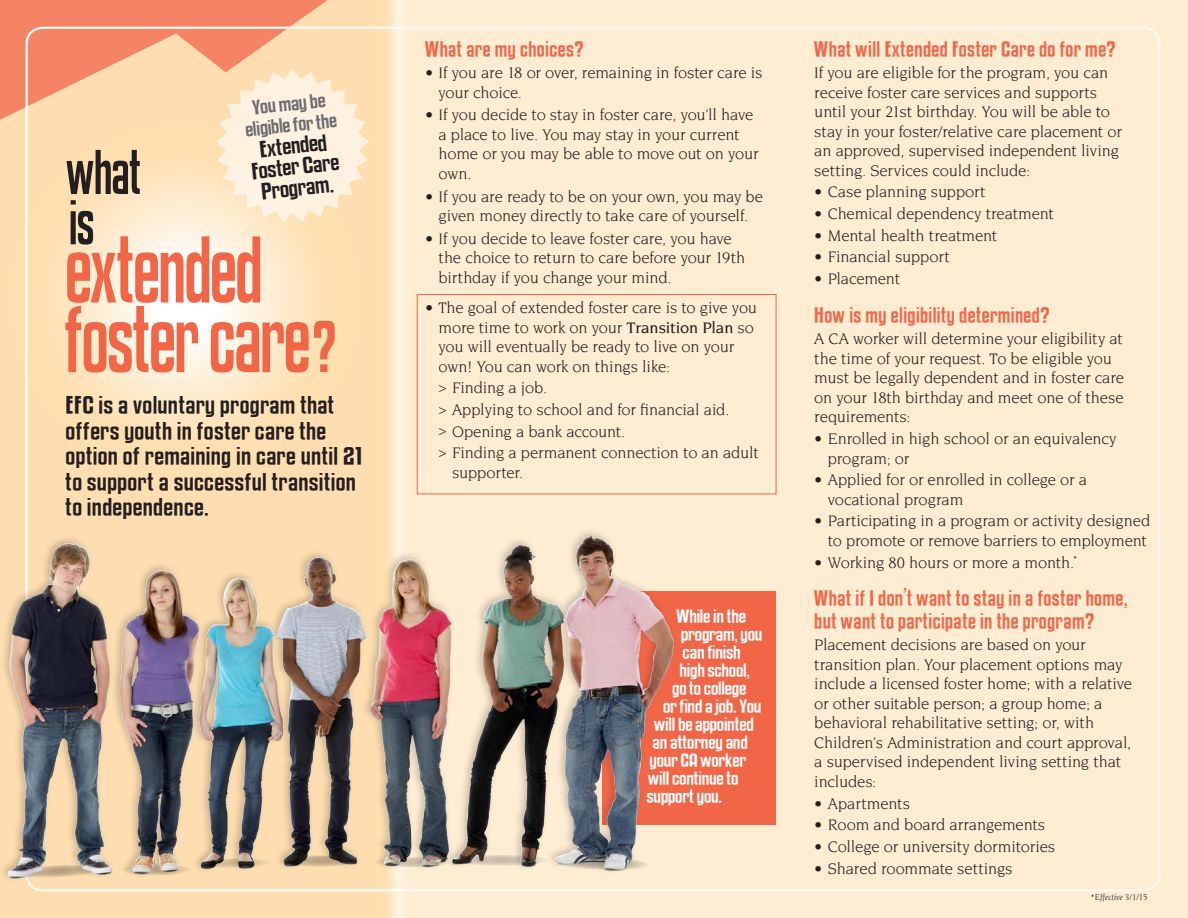
<style>
.page{position:relative;width:1188px;height:918px;background:#fff}
.page>*{position:absolute;margin:0;border:0;box-sizing:border-box;transform-origin:0 0}
.t1{font:90px "Kenyan Coffee";letter-spacing:-.015em;color:#f26648}
.t2{font:69px "Kenyan Coffee";color:#f26648}
.t3{font:60px "Kenyan Coffee";letter-spacing:-.01em;color:#231f20}
.t4{font:24px/25.5px "Kenyan Coffee";letter-spacing:.015em;color:#231f20;scale:1.35 1}
.t5{font:22.5px/21px "Kenyan Coffee";color:#231f20;text-align:center;scale:1.35 1}
.t6{font:21px/22.5px "Kenyan Coffee";letter-spacing:.02em;color:#f26648;scale:1.25 1}
.t7{font:19.5px/21px "Kenyan Coffee";color:#6c6d70;text-align:center;scale:1.35 1}
.t8{font:18px "Kenyan Coffee";color:#fff;scale:1.35 1}
.t9{font:16.5px/19.5px "Novarese Std";letter-spacing:-.015em;color:#231f20}
.t10{font:italic 9px "Novarese Std";letter-spacing:.015em;color:#231f20}
.s1{font-weight:500}
.s2{font-size:13.5px}
</style>
<div class="page">
<div style="left:396px;top:0;width:792px;height:918px;background:#feedd3"></div>
<div style="left:0;top:0;width:418px;height:918px;background:#fedeb0"></div>
<svg style="left:373px;top:0;width:54px;height:918px"></svg>
<svg style="left:8px;top:122px;width:355px;height:354px"></svg>
<div style="left:603px;top:591px;width:173px;height:233px;background:#f26648"></div>
<svg style="left:0;top:0;width:369px;height:222px"></svg>
<div style="left:417px;top:294px;width:359px;height:200px;border:1px solid #f26648"></div>
<img style="left:3px;top:527px;width:673px;height:359px">
<p class="t7" style="left:242px;top:99px;width:69px;rotate:-6deg">You may be eligible for the</p>
<p class="t5" style="left:248px;top:141px;width:67px;rotate:-6deg">Extended<br>Foster Care<br>Program.</p>
<p class="t3" style="left:67px;top:141px;width:76px">what</p>
<p class="t3" style="left:69px;top:191px;width:27px">is</p>
<p class="t1" style="left:65px;top:223px;width:199px">extended</p>
<p class="t1" style="left:64px;top:293px;width:247px">foster care</p>
<p class="t2" style="left:312px;top:311px;width:24px">?</p>
<p class="t4" style="left:66px;top:394px;width:221px">EFC is a voluntary program that offers youth in foster care the option of remaining in care until 21 to support a successful transition to independence.</p>
<p class="t6" style="left:425px;top:38px;width:128px">What are my choices?</p>
<p class="t9" style="left:439px;top:63px;width:326px;text-indent:-14px">• If you are 18 or over, remaining in foster care is your choice.</p>
<p class="t9" style="left:439px;top:105px;width:322px;text-indent:-14px">• If you decide to stay in foster care, you’ll have a place to live. You may stay in your current home or you may be able to move out on your own.</p>
<p class="t9" style="left:425px;top:186px;width:339px;text-align:center">• If you are ready to be on your own, you may be given money directly to take care of yourself.</p>
<p class="t9" style="left:439px;top:229px;width:308px;text-indent:-14px">• If you decide to leave foster care, you have the choice to return to care before your 19th birthday if you change your mind.</p>
<p class="t9" style="left:439px;top:298px;width:320px;text-indent:-14px">• The goal of extended foster care is to give you more time to work on your <span class="s1">Transition Plan</span> so you will eventually be ready to live on your own! You can work on things like:</p>
<p class="t9" style="left:439px;top:378px;width:110px"><span class="s2">&gt;</span> Finding a job.</p>
<p class="t9" style="left:439px;top:400px;width:292px"><span class="s2">&gt;</span> Applying to school and for financial aid.</p>
<p class="t9" style="left:439px;top:421px;width:188px"><span class="s2">&gt;</span> Opening a bank account.</p>
<p class="t9" style="left:452px;top:443px;width:308px;text-indent:-14px"><span class="s2">&gt;</span> Finding a permanent connection to an adult supporter.</p>
<p class="t8" style="left:677px;top:607px;width:53px">While in the</p>
<p class="t8" style="left:681px;top:625px;width:61px">program, you</p>
<p class="t8" style="left:683px;top:643px;width:44px">can finish</p>
<p class="t8" style="left:680px;top:661px;width:53px">high school,</p>
<p class="t8" style="left:672px;top:679px;width:56px">go to college</p>
<p class="t8" style="left:663px;top:697px;width:74px">or find a job. You</p>
<p class="t8" style="left:654px;top:715px;width:75px">will be appointed</p>
<p class="t8" style="left:653px;top:733px;width:72px">an attorney and</p>
<p class="t8" style="left:650px;top:751px;width:73px">your CA worker</p>
<p class="t8" style="left:648px;top:769px;width:68px">will continue to</p>
<p class="t8" style="left:647px;top:787px;width:57px">support you.</p>
<p class="t6" style="left:814px;top:38px;width:242px">What will Extended Foster Care do for me?</p>
<p class="t9" style="left:814px;top:63px;width:309px">If you are eligible for the program, you can receive foster care services and supports until your 21st birthday. You will be able to stay in your foster/relative care placement or an approved, supervised independent living setting. Services could include:</p>
<p class="t9" style="left:814px;top:182px;width:173px">• Case planning support</p>
<p class="t9" style="left:814px;top:204px;width:241px">• Chemical dependency treatment</p>
<p class="t9" style="left:814px;top:225px;width:185px">• Mental health treatment</p>
<p class="t9" style="left:814px;top:247px;width:137px">• Financial support</p>
<p class="t9" style="left:814px;top:269px;width:87px">• Placement</p>
<p class="t6" style="left:814px;top:305px;width:189px">How is my eligibility determined?</p>
<p class="t9" style="left:814px;top:329px;width:311px">A CA worker will determine your eligibility at the time of your request. To be eligible you must be legally dependent and in foster care on your 18th birthday and meet one of these requirements:</p>
<p class="t9" style="left:828px;top:429px;width:290px;text-indent:-14px">• Enrolled in high school or an equivalency program; or</p>
<p class="t9" style="left:828px;top:470px;width:261px;text-indent:-14px">• Applied for or enrolled in college or a vocational program</p>
<p class="t9" style="left:814px;top:511px;width:337px;text-align:right">• Participating in a program or activity designed to promote or remove barriers to employment</p>
<p class="t9" style="left:814px;top:552px;width:265px">• Working 80 hours or more a month.<sup>*</sup></p>
<p class="t6" style="left:814px;top:588px;width:252px">What if I don’t want to stay in a foster home, but want to participate in the program?</p>
<p class="t9" style="left:814px;top:635px;width:319px">Placement decisions are based on your transition plan. Your placement options may include a licensed foster home; with a relative or other suitable person; a group home; a behavioral rehabilitative setting; or, with Children’s Administration and court approval, a supervised independent living setting that includes:</p>
<p class="t9" style="left:814px;top:793px;width:97px">• Apartments</p>
<p class="t9" style="left:814px;top:815px;width:233px">• Room and board arrangements</p>
<p class="t9" style="left:814px;top:837px;width:243px">• College or university dormitories</p>
<p class="t9" style="left:814px;top:858px;width:200px">• Shared roommate settings</p>
<p class="t10" style="left:1091px;top:892px;width:58px">*Effective 3/1/15</p>
</div>
